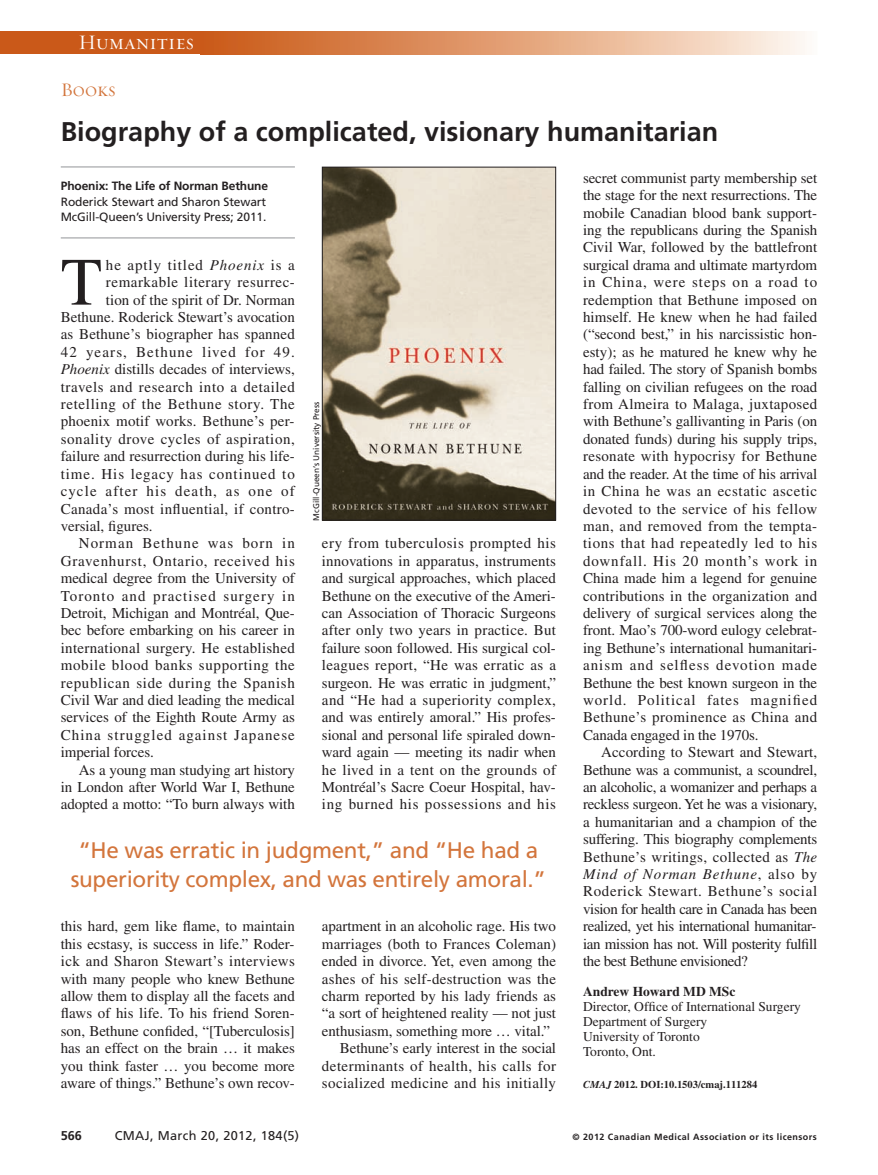
<style>
.page{position:relative;width:878px;height:1175px;background:#fff}
.page>*{position:absolute;margin:0;border:0;box-sizing:border-box;transform-origin:0 0}
.t1{font:67.5px "Times LT Std";color:#231f20}
.t2{font:700 27px "Frutiger LT Std";color:#231f20}
.t3{font:22.5px/28.5px "Frutiger LT Std";letter-spacing:-.015em;color:#d3753c;text-align:center}
.t4{font:21px "Requiem Display HTF Small Caps";letter-spacing:.005em;color:#fff}
.t5{font:19.5px "Requiem Display HTF Small Caps";letter-spacing:.005em;color:#d3753c}
.t6{font:15px/17.4px "Times LT Std";color:#231f20;text-align:justify}
.t7{font:15px "Times LT Std";letter-spacing:.045em;color:#231f20}
.t8{font:15px "Times LT Std";letter-spacing:.07em;color:#231f20}
.t9{font:15px "Times LT Std";letter-spacing:.025em;color:#231f20}
.t10{font:15px "Times LT Std";letter-spacing:.02em;color:#231f20}
.t11{font:15px "Times LT Std";letter-spacing:.04em;color:#231f20}
.t12{font:15px "Times LT Std";letter-spacing:.075em;color:#231f20}
.t13{font:15px "Times LT Std";letter-spacing:.06em;color:#231f20}
.t14{font:15px "Times LT Std";letter-spacing:.03em;color:#231f20}
.t15{font:15px "Times LT Std";letter-spacing:.05em;color:#231f20}
.t16{font:15px "Times LT Std";letter-spacing:.035em;color:#231f20}
.t17{font:13.5px/15px "Times LT Std";color:#231f20}
.t18{font:700 13.5px "Times LT Std";color:#231f20}
.t19{font:12.75px "Frutiger LT Std";letter-spacing:.025em;color:#231f20}
.t20{font:700 12.75px "Frutiger LT Std";color:#231f20}
.t21{font:12px/15.8px "Frutiger LT Std";letter-spacing:-.01em;color:#231f20}
.t22{font:700 12px "Frutiger LT Std";letter-spacing:-.01em;color:#231f20}
.t23{font:700 10.5px "Times LT Std";color:#231f20}
.t24{font:700 9px "Frutiger LT Std";letter-spacing:.05em;color:#231f20}
.t25{font:8.25px "Frutiger LT Std";color:#231f20}
.s1{font-style:italic}
</style>
<div class="page">
<div style="left:0;top:32px;width:207px;height:22px;background:#ca5919"></div>
<div style="left:200px;top:32px;width:617px;height:22px;background:linear-gradient(to right,#c9540e,#fef4ea)"></div>
<hr style="left:61px;top:166px;width:234px;height:1px;background:#939598">
<hr style="left:61px;top:237px;width:234px;height:1px;background:#939598">
<img style="left:324px;top:169px;width:230px;height:349px">
<div style="left:322px;top:167px;width:234px;height:353px;border:1px solid #231f20"></div>
<h3 class="t4" style="left:79px;top:30px;width:117px">Humanities</h3>
<h3 class="t5" style="left:61px;top:78px;width:56px">Books</h3>
<h2 class="t2" style="left:61px;top:120px;width:659px">Biography of a complicated, visionary humanitarian</h2>
<p class="t22" style="left:61px;top:181px;width:209px">Phoenix: The Life of Norman Bethune</p>
<p class="t21" style="left:61px;top:194px;width:207px">Roderick Stewart and Sharon Stewart<br>McGill-Queen’s University Press; 2011.</p>
<h1 class="t1" style="left:61px;top:258px;width:43px">T</h1>
<p class="t13" style="left:106px;top:259px;width:190px">he aptly titled <span class="s1">Phoenix</span> is a</p>
<p class="t16" style="left:106px;top:277px;width:190px">remarkable literary resurrec-</p>
<p class="t6" style="left:106px;top:292px;width:190px">tion of the spirit of Dr. Norman</p>
<p class="t6" style="left:61px;top:310px;width:235px">Bethune. Roderick Stewart’s avocation</p>
<p class="t6" style="left:61px;top:327px;width:235px">as Bethune’s biographer has spanned</p>
<p class="t12" style="left:61px;top:346px;width:236px">42 years, Bethune lived for 49.</p>
<p class="t6" style="left:61px;top:362px;width:236px"><span class="s1">Phoenix</span> distills decades of interviews,</p>
<p class="t11" style="left:61px;top:381px;width:236px">travels and research into a detailed</p>
<p class="t7" style="left:61px;top:399px;width:235px">retelling of the Bethune story. The</p>
<p class="t6" style="left:61px;top:414px;width:235px">phoenix motif works. Bethune’s per-</p>
<p class="t11" style="left:61px;top:433px;width:235px">sonality drove cycles of aspiration,</p>
<p class="t6" style="left:61px;top:449px;width:236px">failure and resurrection during his life-</p>
<p class="t13" style="left:61px;top:468px;width:236px">time. His legacy has continued to</p>
<p class="t12" style="left:61px;top:486px;width:236px">cycle after his death, as one of</p>
<p class="t9" style="left:61px;top:503px;width:235px">Canada’s most influential, if contro-</p>
<p class="t6" style="left:61px;top:519px;width:93px">versial, figures.</p>
<p class="t8" style="left:79px;top:538px;width:217px">Norman Bethune was born in</p>
<p class="t15" style="left:61px;top:555px;width:235px">Gravenhurst, Ontario, received his</p>
<p class="t6" style="left:61px;top:571px;width:235px">medical degree from the University of</p>
<p class="t8" style="left:61px;top:590px;width:235px">Toronto and practised surgery in</p>
<p class="t6" style="left:61px;top:606px;width:235px">Detroit, Michigan and Montréal, Que-</p>
<p class="t6" style="left:61px;top:623px;width:235px">bec before embarking on his career in</p>
<p class="t10" style="left:61px;top:642px;width:236px">international surgery. He established</p>
<p class="t7" style="left:61px;top:660px;width:235px">mobile blood banks supporting the</p>
<p class="t7" style="left:61px;top:677px;width:235px">republican side during the Spanish</p>
<p class="t6" style="left:61px;top:693px;width:235px">Civil War and died leading the medical</p>
<p class="t6" style="left:61px;top:710px;width:236px">services of the Eighth Route Army as</p>
<p class="t8" style="left:61px;top:729px;width:236px">China struggled against Japanese</p>
<p class="t6" style="left:61px;top:745px;width:95px">imperial forces.</p>
<p class="t6" style="left:79px;top:762px;width:217px">As a young man studying art history</p>
<p class="t6" style="left:61px;top:780px;width:235px">in London after World War I, Bethune</p>
<p class="t6" style="left:61px;top:797px;width:235px">adopted a motto: “To burn always with</p>
<p class="t25" style="left:313px;top:521px;width:121px;rotate:-90deg">McGill-Queen’s University Press</p>
<p class="t6" style="left:322px;top:536px;width:236px">ery from tuberculosis prompted his innovations in apparatus, instruments and surgical approaches, which placed Bethune on the executive of the Ameri&shy;can Association of Thoracic Surgeons after only two years in practice. But failure soon followed. His surgical col&shy;leagues report, “He was erratic as a surgeon. He was erratic in judgment,” and “He had a superiority complex, and was entirely amoral.” His profes&shy;sional and personal life spiraled down&shy;ward again — meeting its nadir when he lived in a tent on the grounds of Montréal’s Sacre Coeur Hospital, hav&shy;ing burned his possessions and his</p>
<h3 class="t3" style="left:71px;top:837px;width:476px">“He was erratic in judgment,” and “He had a superiority complex, and was entirely amoral.”</h3>
<p class="t6" style="left:61px;top:919px;width:236px">this hard, gem like flame, to maintain this ecstasy, is success in life.” Roder&shy;ick and Sharon Stewart’s interviews with many people who knew Bethune allow them to display all the facets and flaws of his life. To his friend Soren&shy;son, Bethune confided, “[Tuberculosis] has an effect on the brain … it makes you think faster … you become more aware of things.” Bethune’s own recov-</p>
<p class="t6" style="left:322px;top:919px;width:235px">apartment in an alcoholic rage. His two</p>
<p class="t6" style="left:322px;top:936px;width:235px">marriages (both to Frances Coleman)</p>
<p class="t6" style="left:322px;top:954px;width:235px">ended in divorce. Yet, even among the</p>
<p class="t10" style="left:322px;top:973px;width:235px">ashes of his self-destruction was the</p>
<p class="t6" style="left:322px;top:988px;width:236px">charm reported by his lady friends as</p>
<p class="t6" style="left:322px;top:1006px;width:236px">“a sort of heightened reality — not just</p>
<p class="t6" style="left:322px;top:1023px;width:229px">enthusiasm, something more … vital.”</p>
<p class="t6" style="left:340px;top:1041px;width:217px">Bethune’s early interest in the social</p>
<p class="t14" style="left:322px;top:1060px;width:236px">determinants of health, his calls for</p>
<p class="t9" style="left:322px;top:1077px;width:236px">socialized medicine and his initially</p>
<p class="t6" style="left:583px;top:171px;width:236px">secret communist party membership set the stage for the next resurrections. The mobile Canadian blood bank support&shy;ing the republicans during the Spanish Civil War, followed by the battlefront surgical drama and ultimate martyrdom in China, were steps on a road to redemption that Bethune imposed on himself. He knew when he had failed (“second best,” in his narcissistic hon&shy;esty); as he matured he knew why he had failed. The story of Spanish bombs falling on civilian refugees on the road from Almeira to Malaga, juxtaposed with Bethune’s gallivanting in Paris (on donated funds) during his supply trips, resonate with hypocrisy for Bethune and the reader. At the time of his arrival in China he was an ecstatic ascetic devoted to the service of his fellow man, and removed from the tempta&shy;tions that had repeatedly led to his downfall. His 20 month’s work in China made him a legend for genuine contributions in the organization and delivery of surgical services along the front. Mao’s 700-word eulogy celebrat&shy;ing Bethune’s international humanitari&shy;anism and selfless devotion made Bethune the best known surgeon in the world. Political fates magnified Bethune’s prominence as China and Canada engaged in the 1970s.</p>
<p class="t6" style="left:583px;top:745px;width:236px;text-indent:18px">According to Stewart and Stewart, Bethune was a communist, a scoundrel, an alcoholic, a womanizer and perhaps a reckless surgeon. Yet he was a visionary, a humanitarian and a champion of the suffering. This biography complements Bethune’s writings, collected as <span class="s1">The Mind of Norman Bethune</span>, also by Roderick Stewart. Bethune’s social vision for health care in Canada has been realized, yet his international humanitar&shy;ian mission has not. Will posterity fulfill the best Bethune envisioned?</p>
<p class="t18" style="left:583px;top:987px;width:154px">Andrew Howard MD MSc</p>
<p class="t17" style="left:583px;top:1000px;width:219px">Director, Office of International Surgery<br>Department of Surgery<br>University of Toronto<br>Toronto, Ont.</p>
<p class="t23" style="left:583px;top:1080px;width:176px"><span class="s1">CMAJ</span> 2012. DOI:10.1503/cmaj.111284</p>
<p class="t20" style="left:61px;top:1130px;width:23px">566</p>
<p class="t19" style="left:115px;top:1130px;width:186px">CMAJ, March 20, 2012, 184(5)</p>
<p class="t24" style="left:572px;top:1132px;width:246px">© 2012 Canadian Medical Association or its licensors</p>
</div>
